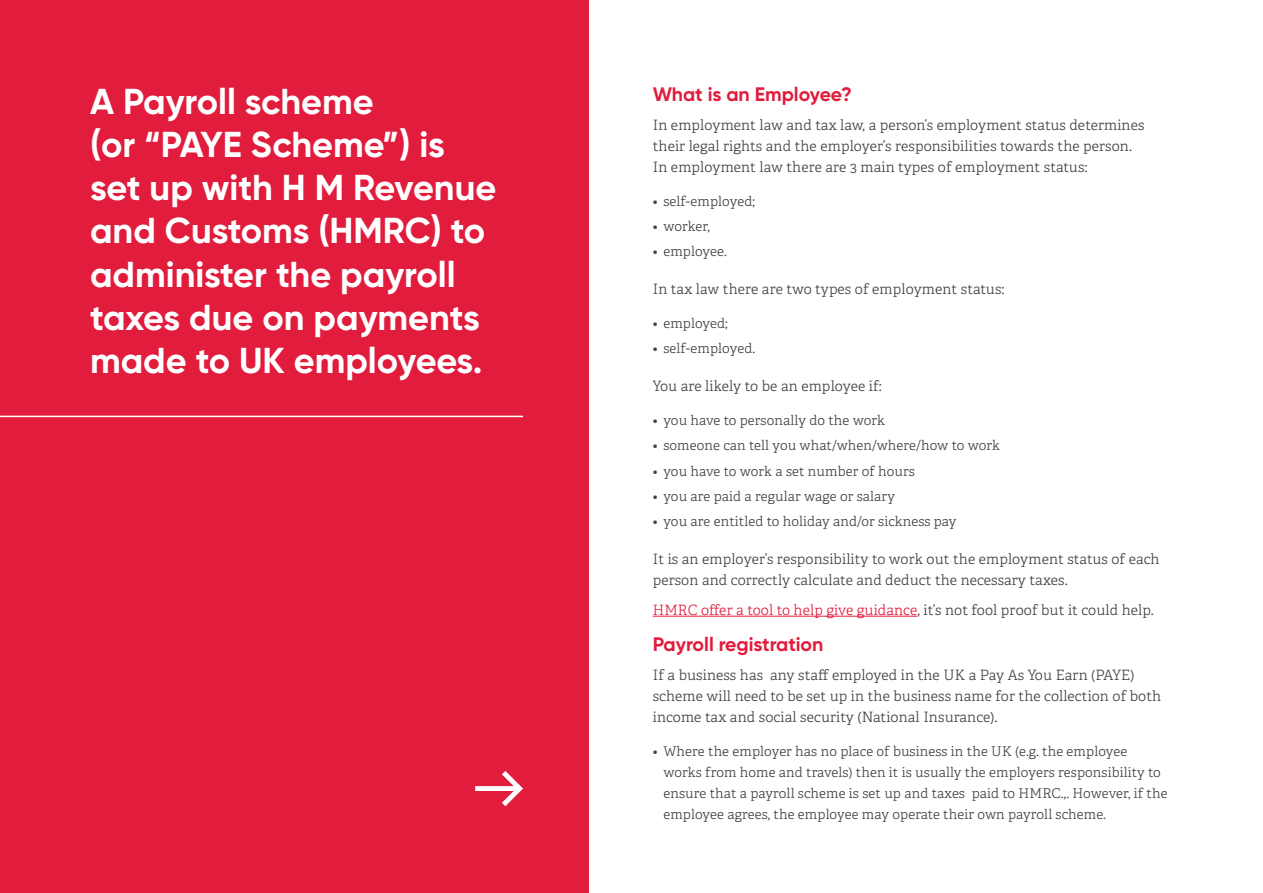
<style>
.page{position:relative;width:1263px;height:893px;background:#fff}
.page>*{position:absolute;margin:0;border:0;box-sizing:border-box;transform-origin:0 0}
.t1{font:700 36px/43.2px "Gilroy";color:#fff}
.t2{font:700 19.5px "Gilroy";color:#e11c3c}
.t3{font:300 14.25px/21px "Adelle";letter-spacing:.01em;color:#414042}
.t4{font:300 14.25px "Adelle";letter-spacing:.01em;color:#e11c3c}
.t5{font:300 13.5px/21px "Adelle";letter-spacing:.01em;color:#414042}
.s1{color:#414042}
</style>
<div class="page">
<hr style="left:653px;top:616px;width:264px;height:1px;background:#e11c3c">
<div style="left:0;top:0;width:589px;height:893px;background:#e11c3c"></div>
<svg style="left:475px;top:771px;width:48px;height:35px"></svg>
<hr style="left:0;top:416px;width:523px;height:1px;background:#fff">
<h1 class="t1" style="left:90px;top:79px;width:408px">A Payroll scheme<br>(or “PAYE Scheme”) is set up with H M Revenue and Customs (HMRC) to administer the payroll taxes due on payments made to UK employees.</h1>
<h2 class="t2" style="left:653px;top:82px;width:201px">What is an Employee?</h2>
<p class="t3" style="left:653px;top:115px;width:493px">In employment law and tax law, a person’s employment status determines their legal rights and the employer’s responsibilities towards the person.<br>In employment law there are 3 main types of employment status:</p>
<p class="t5" style="left:653px;top:191px;width:104px">• self-employed;</p>
<p class="t5" style="left:653px;top:216px;width:59px">• worker,</p>
<p class="t5" style="left:653px;top:241px;width:76px">• employee.</p>
<p class="t3" style="left:653px;top:279px;width:353px">In tax law there are two types of employment status:</p>
<p class="t5" style="left:653px;top:313px;width:76px">• employed;</p>
<p class="t5" style="left:653px;top:338px;width:104px">• self-employed.</p>
<p class="t3" style="left:653px;top:376px;width:231px">You are likely to be an employee if:</p>
<p class="t5" style="left:653px;top:410px;width:234px">• you have to personally do the work</p>
<p class="t5" style="left:653px;top:435px;width:349px">• someone can tell you what/when/where/how to work</p>
<p class="t5" style="left:653px;top:461px;width:264px">• you have to work a set number of hours</p>
<p class="t5" style="left:653px;top:486px;width:244px">• you are paid a regular wage or salary</p>
<p class="t5" style="left:653px;top:511px;width:305px">• you are entitled to holiday and/or sickness pay</p>
<p class="t3" style="left:653px;top:549px;width:508px">It is an employer’s responsibility to work out the employment status of each person and correctly calculate and deduct the necessary taxes.</p>
<p class="t4" style="left:653px;top:601px;width:503px">HMRC offer a tool to help give guidance<span class="s1">, it’s not fool proof but it could help.</span></p>
<h2 class="t2" style="left:653px;top:632px;width:172px">Payroll registration</h2>
<p class="t3" style="left:653px;top:665px;width:510px">If a business has any staff employed in the UK a Pay As You Earn (PAYE) scheme will need to be set up in the business name for the collection of both income tax and social security (National Insurance).</p>
<p class="t5" style="left:663px;top:741px;width:506px;text-indent:-11px">• Where the employer has no place of business in the UK (e.g. the employee works from home and travels) then it is usually the employers responsibility to ensure that a payroll scheme is set up and taxes paid to HMRC.,. However, if the employee agrees, the employee may operate their own payroll scheme.</p>
</div>
